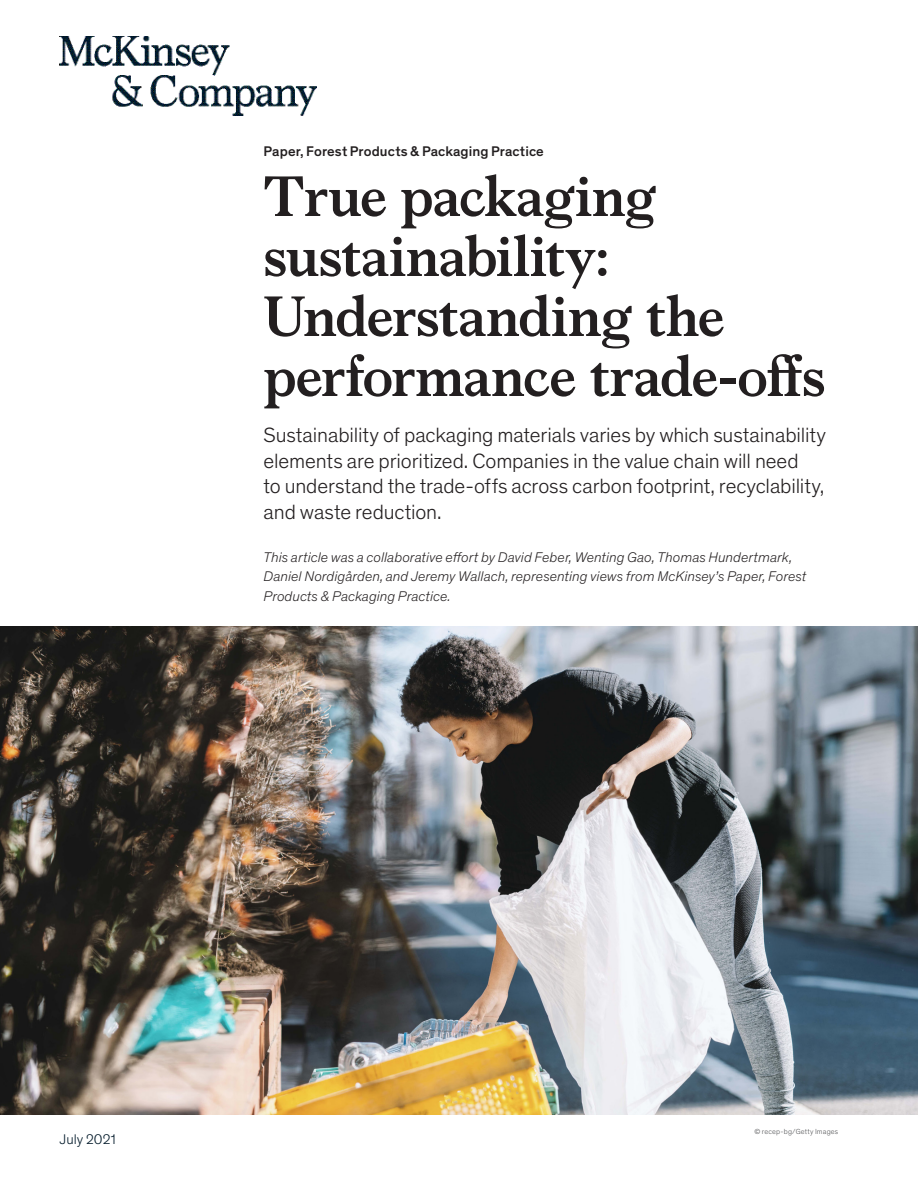
<style>
.page{position:relative;width:918px;height:1188px;background:#fff}
.page>*{position:absolute;margin:0;border:0;box-sizing:border-box;transform-origin:0 0}
.Title_of_article-dee{font:700 57px/60px "Bower";letter-spacing:-.01em;color:#231f20}
.Standfirst-Dek_McKin{font:300 21px/25.5px "Mc Kinsey Sans";letter-spacing:-.005em;color:#231f20}
.Author_byline{font:italic 300 14.25px/19.5px "Mc Kinsey Sans";letter-spacing:.005em;color:#231f20}
.Eyebrow{font:500 14.25px "Mc Kinsey Sans";letter-spacing:.005em;color:#231f20}
.Cover_date_-_Deep_bl{font:300 14.25px "Mc Kinsey Sans";letter-spacing:.005em;color:#051c2c}
.Art_Photo_credit{font:300 7.5px "Mc Kinsey Sans";letter-spacing:.025em;color:#57585a}
</style>
<div class="page">
<img style="left:0;top:627px;width:918px;height:488px">
<img style="left:60px;top:36px;width:257px;height:80px">
<p class="Eyebrow" style="left:264px;top:141px;width:282px">Paper, Forest Products &amp; Packaging Practice</p>
<p class="Title_of_article-dee" style="left:264px;top:162px;width:563px">True packaging sustainability:<br>Understanding the performance trade-offs</p>
<p class="Standfirst-Dek_McKin" style="left:264px;top:421px;width:564px">Sustainability of packaging materials varies by which sustainability elements are prioritized. Companies in the value chain will need<br>to understand the trade-offs across carbon footprint, recyclability, and waste reduction.</p>
<p class="Author_byline" style="left:264px;top:546px;width:544px">This article was a collaborative effort by David Feber, Wenting Gao, Thomas Hundertmark,<br>Daniel Nordigården, and Jeremy Wallach, representing views from McKinsey’s Paper, Forest<br>Products &amp; Packaging Practice.</p>
<p class="Cover_date_-_Deep_bl" style="left:60px;top:1129px;width:58px">July 2021</p>
<p class="Art_Photo_credit" style="left:754px;top:1126px;width:85px">© recep-bg/Getty Images</p>
</div>
